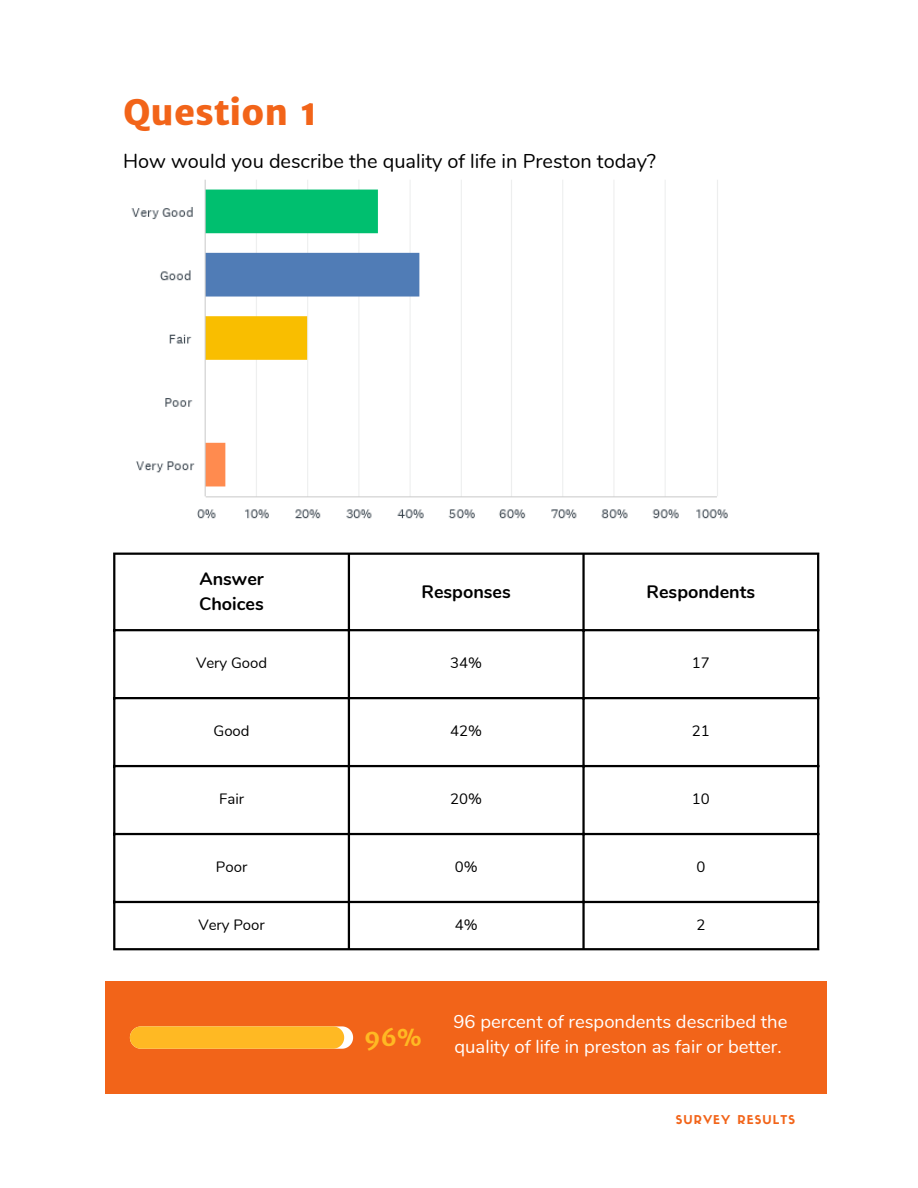
<style>
.page{position:relative;width:918px;height:1188px;background:#fff}
.page>*{position:absolute;margin:0;border:0;box-sizing:border-box;transform-origin:0 0}
.t1{font:800 35.25px "Merriweather Sans";color:#f26419}
.t2{font:700 23.55px "Merriweather Sans";color:#ffb923}
.t3{font:19.95px "Nunito";color:#000}
.t4{font:18.45px/24.8px "Nunito";color:#fff}
.t5{font:700 18px/24.8px "Nunito";color:#000}
.t6{font:15px "Nunito";color:#000}
.t7{font:12px "Sifonn Basic";letter-spacing:.09em;color:#f26419}
</style>
<div class="page">
<div style="left:106px;top:981px;width:721px;height:113px;background:#f26419"></div>
<svg style="left:130px;top:1026px;width:223px;height:23px;background:#feba2f"></svg>
<img style="left:131px;top:179px;width:597px;height:340px">
<hr style="left:113px;top:555px;width:2px;height:393px;background:#000">
<hr style="left:348px;top:555px;width:2px;height:393px;background:#000">
<hr style="left:582px;top:555px;width:3px;height:393px;background:#000">
<hr style="left:817px;top:555px;width:2px;height:393px;background:#000">
<hr style="left:113px;top:553px;width:706px;height:2px;background:#000">
<hr style="left:113px;top:629px;width:706px;height:2px;background:#000">
<hr style="left:113px;top:697px;width:706px;height:2px;background:#000">
<hr style="left:113px;top:765px;width:706px;height:2px;background:#000">
<hr style="left:113px;top:833px;width:706px;height:2px;background:#000">
<hr style="left:113px;top:901px;width:706px;height:2px;background:#000">
<hr style="left:113px;top:948px;width:706px;height:2px;background:#000">
<h1 class="t1" style="left:123px;top:90px;width:197px">Question 1</h1>
<p class="t3" style="left:123px;top:148px;width:534px">How would you describe the quality of life in Preston today?</p>
<p class="t5" style="left:199px;top:567px;width:66px">Answer<br>Choices</p>
<p class="t5" style="left:422px;top:579px;width:91px">Responses</p>
<p class="t5" style="left:647px;top:579px;width:110px">Respondents</p>
<p class="t6" style="left:196px;top:653px;width:73px">Very Good</p>
<p class="t6" style="left:450px;top:653px;width:33px">34%</p>
<p class="t6" style="left:692px;top:653px;width:19px">17</p>
<p class="t6" style="left:214px;top:721px;width:38px">Good</p>
<p class="t6" style="left:450px;top:721px;width:33px">42%</p>
<p class="t6" style="left:692px;top:721px;width:19px">21</p>
<p class="t6" style="left:219px;top:789px;width:26px">Fair</p>
<p class="t6" style="left:450px;top:789px;width:33px">20%</p>
<p class="t6" style="left:692px;top:789px;width:19px">10</p>
<p class="t6" style="left:216px;top:857px;width:33px">Poor</p>
<p class="t6" style="left:455px;top:857px;width:24px">0%</p>
<p class="t6" style="left:696px;top:857px;width:10px">0</p>
<p class="t6" style="left:198px;top:915px;width:68px">Very Poor</p>
<p class="t6" style="left:455px;top:915px;width:24px">4%</p>
<p class="t6" style="left:696px;top:915px;width:10px">2</p>
<p class="t2" style="left:364px;top:1023px;width:59px">96%</p>
<p class="t4" style="left:454px;top:1010px;width:335px">96 percent of respondents described the quality of life in preston as fair or better.</p>
<p class="t7" style="left:676px;top:1115px;width:121px">SURVEY RESULTS</p>
</div>
